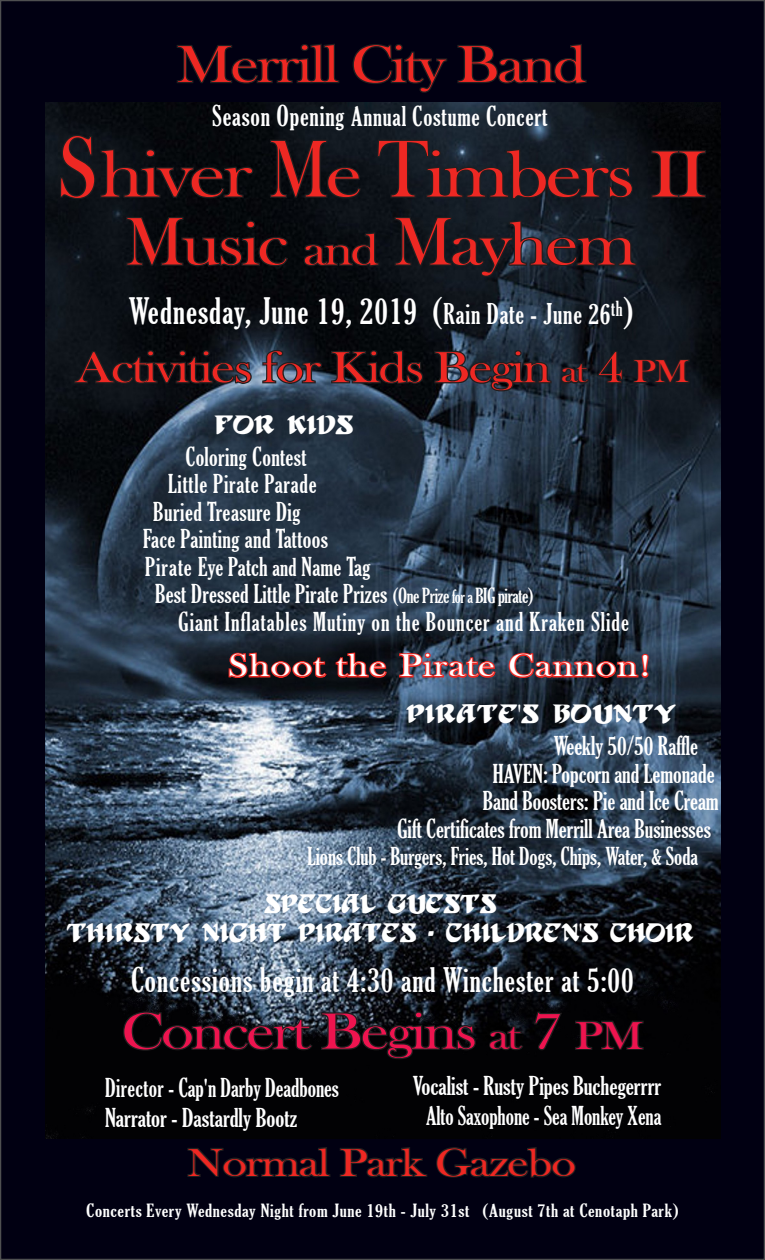
<style>
.page{position:relative;width:765px;height:1260px;background:#fff}
.page>*{position:absolute;margin:0;border:0;box-sizing:border-box;transform-origin:0 0}
.t1{font:67.5px "Bask Old Face";letter-spacing:-.03em;color:#ee2823;scale:1.21 1}
.t2{font:62.5px "Bask Old Face";letter-spacing:-.03em;color:#ee2823;scale:1.19 1}
.t3{font:53.75px "Bask Old Face";letter-spacing:-.03em;color:#ee2823;scale:1.17 1}
.t4{font:52.5px "Bask Old Face";letter-spacing:-.03em;color:#ed144f;scale:1.19 1}
.t5{font:45px "Bask Old Face";letter-spacing:-.03em;color:#ee2823;scale:1.19 1}
.t6{font:40px "Bask Old Face";letter-spacing:-.02em;color:#ee2823;scale:1.19 1}
.t7{font:extra-condensed 35px "Gloucester";letter-spacing:.03em;color:#fff}
.t8{font:extra-condensed 32.5px "Gloucester";letter-spacing:.03em;color:#fff}
.t9{font:32.5px "Bask Old Face";letter-spacing:.04em;color:#fff;scale:1.18 1}
.t10{font:extra-condensed 26.25px "Gloucester";letter-spacing:.03em;color:#fff}
.t11{font:25.12px "Black Beard";color:#fff;scale:.93 1}
.t12{font:extra-condensed 25px "Gloucester";color:#fff}
.t13{font:extra-condensed 25px "Gloucester";color:#fff;scale:1.04 1}
.t14{font:extra-condensed 25px "Gloucester";letter-spacing:.04em;color:#fff}
.t15{font:extra-condensed 25px "Gloucester";color:#fff;scale:.96 1}
.t16{font:25px "Black Beard";letter-spacing:.025em;color:#fff}
.t17{font:extra-condensed 25px "Gloucester";letter-spacing:.03em;color:#fff}
.t18{font:extra-condensed 25px "Gloucester";letter-spacing:.02em;color:#fff}
.t19{font:extra-condensed 23.75px "Gloucester";color:#fff}
.t20{font:extra-condensed 17.5px "Gloucester";letter-spacing:.03em;color:#fff;scale:1.19 1}
.s1{font-size:27.5px}
.s2{font-size:88.5px}
.s3{font-size:83.38px}
.s4{font-size:69.5px}
.s5{font-size:45px}
.s6{font-size:32.5px}
.s7{font-size:23.75px}
.s8{font-size:20px}
.s9{font-size:17.5px}
.s10{font-size:31.25px}
.s11{font-size:21.25px}
.s12{font-size:40px}
</style>
<div class="page">
<div style="left:1px;top:1px;width:763px;height:1258px;background:#010012"></div>
<img style="left:46px;top:102px;width:675px;height:1036px">
<svg style="left:175px;top:44px;width:166px;height:71px"></svg>
<svg style="left:352px;top:44px;width:95px;height:49px"></svg>
<svg style="left:457px;top:44px;width:130px;height:40px"></svg>
<svg style="left:59px;top:133px;width:196px;height:68px"></svg>
<svg style="left:269px;top:132px;width:94px;height:68px"></svg>
<svg style="left:376px;top:138px;width:258px;height:62px"></svg>
<svg style="left:650px;top:149px;width:57px;height:50px"></svg>
<svg style="left:122px;top:1010px;width:192px;height:42px"></svg>
<svg style="left:320px;top:1009px;width:157px;height:52px"></svg>
<svg style="left:487px;top:1024px;width:38px;height:28px"></svg>
<svg style="left:532px;top:1010px;width:32px;height:42px"></svg>
<svg style="left:574px;top:1015px;width:71px;height:74px"></svg>
<svg style="left:73px;top:348px;width:180px;height:38px"></svg>
<svg style="left:261px;top:348px;width:63px;height:37px"></svg>
<svg style="left:330px;top:348px;width:95px;height:38px"></svg>
<svg style="left:433px;top:348px;width:120px;height:45px"></svg>
<svg style="left:559px;top:350px;width:65px;height:36px"></svg>
<svg style="left:632px;top:353px;width:59px;height:73px"></svg>
<svg style="left:125px;top:210px;width:165px;height:58px"></svg>
<svg style="left:302px;top:231px;width:79px;height:37px"></svg>
<svg style="left:393px;top:210px;width:245px;height:69px"></svg>
<svg style="left:187px;top:1147px;width:144px;height:31px"></svg>
<svg style="left:340px;top:1147px;width:236px;height:31px"></svg>
<svg style="left:227px;top:651px;width:101px;height:29px"></svg>
<svg style="left:334px;top:651px;width:54px;height:29px"></svg>
<svg style="left:398px;top:651px;width:99px;height:29px"></svg>
<svg style="left:507px;top:651px;width:144px;height:29px"></svg>
<p class="t3" style="left:176px;top:35px;width:352px">Merrill City Band</p>
<p class="t10" style="left:212px;top:102px;width:337px"><span class="s1">Season Opening</span> Annual Costume Concert</p>
<p class="t1" style="left:57px;top:137px;width:538px"><span class="s2">S</span>hiver <span class="s3">M</span>e <span class="s3">T</span>imbers II</p>
<p class="t2" style="left:126px;top:209px;width:430px"><span class="s4">M</span>usic <span class="s5">and</span> <span class="s4">M</span>ayhem</p>
<p class="t7" style="left:129px;top:291px;width:506px">Wednesday, June 19, 2019 (<span class="s1">Rain Date - June 26</span><sup>th</sup>)</p>
<p class="t5" style="left:76px;top:343px;width:517px">Activities for Kids Begin <span class="s6">at</span> 4 <span class="s6">PM</span></p>
<p class="t16" style="left:215px;top:415px;width:140px">FOR KIDS</p>
<p class="t12" style="left:185px;top:442px;width:123px">Coloring Contest</p>
<p class="t17" style="left:168px;top:469px;width:150px">Little Pirate Parade</p>
<p class="t18" style="left:153px;top:497px;width:149px">Buried Treasure Dig</p>
<p class="t12" style="left:143px;top:524px;width:186px">Face Painting and Tattoos</p>
<p class="t12" style="left:145px;top:552px;width:227px">Pirate Eye Patch <span class="s7">and</span> Name Tag</p>
<p class="t12" style="left:155px;top:579px;width:380px">Best Dressed Little Pirate Prizes <span class="s8">(One Prize</span> <span class="s9">for a</span> <span class="s8">BIG pirate)</span></p>
<p class="t14" style="left:178px;top:607px;width:452px">Giant Inflatables Mutiny on the Bouncer and Kraken Slide</p>
<p class="t9" style="left:228px;top:648px;width:359px">Shoot the Pirate Cannon<span class="s10">!</span></p>
<p class="t16" style="left:407px;top:704px;width:271px">PIRATE'S BOUNTY</p>
<p class="t12" style="left:554px;top:732px;width:146px">Weekly 50/50 Raffle</p>
<p class="t12" style="left:493px;top:759px;width:223px">HAVEN: Popcorn and Lemonade</p>
<p class="t12" style="left:483px;top:787px;width:237px">Band Boosters: Pie and Ice Cream</p>
<p class="t12" style="left:397px;top:814px;width:315px">Gift Certificates from Merrill Area Businesses</p>
<p class="t19" style="left:308px;top:843px;width:392px">Lions Club - Burgers, Fries, Hot Dogs, Chips, Water, <span class="s11">&amp;</span> Soda</p>
<p class="t11" style="left:264px;top:894px;width:251px">SPECIAL GUESTS</p>
<p class="t11" style="left:67px;top:923px;width:676px">THIRSTY NIGHT PIRATES - CHILDREN'S CHOIR</p>
<p class="t8" style="left:131px;top:961px;width:504px">Concessions begin at 4:30 and Winchester at 5:00</p>
<p class="t4" style="left:121px;top:1002px;width:440px">Concert Begins <span class="s12">at</span> 7 <span class="s12">PM</span></p>
<p class="t12" style="left:105px;top:1073px;width:235px">Director - Cap'n Darby Deadbones</p>
<p class="t13" style="left:105px;top:1103px;width:186px">Narrator - Dastardly Bootz</p>
<p class="t13" style="left:413px;top:1072px;width:240px">Vocalist - Rusty Pipes Buchegerrrr</p>
<p class="t15" style="left:426px;top:1102px;width:247px">Alto Saxophone - Sea Monkey Xena</p>
<p class="t6" style="left:188px;top:1141px;width:328px">Normal Park Gazebo</p>
<p class="t20" style="left:86px;top:1200px;width:499px">Concerts Every Wednesday Night from June 19th - July 31st (August 7th at Cenotaph Park)</p>
</div>
